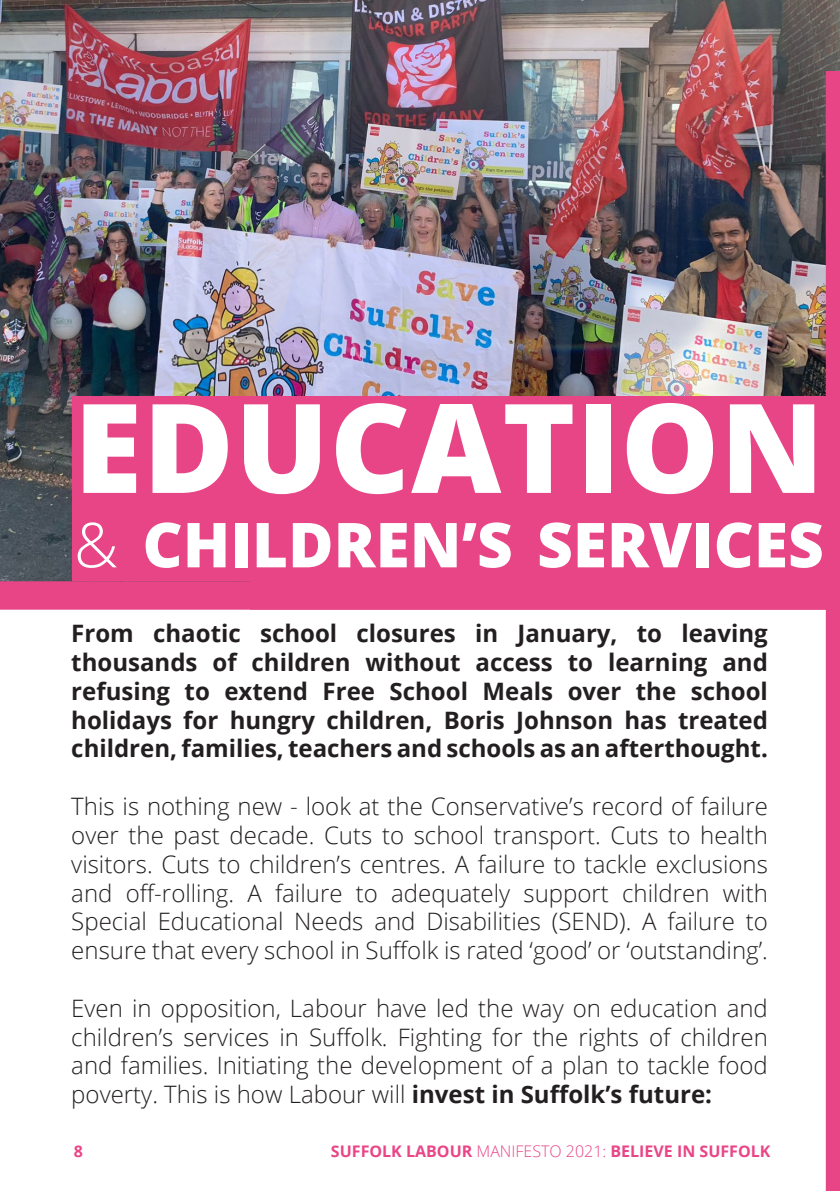
<style>
.page{position:relative;width:840px;height:1191px;background:#fff}
.page>*{position:absolute;margin:0;border:0;box-sizing:border-box;transform-origin:0 0}
.t1{font:800 124px "Open Sans";letter-spacing:.005em;color:#fff}
.t2{font:800 62px "Open Sans";color:#fff}
.t3{font:300 24px/28.8px "Open Sans";color:#231f20;text-align:justify}
.t4{font:700 24px/28.8px "Open Sans";color:#231f20;text-align:justify}
.t5{font:700 16px "Open Sans";color:#ea4587}
.s1{font-weight:300}
.s2{font-weight:700}
</style>
<div class="page">
<img style="left:0;top:0;width:839px;height:71px">
<img style="left:0;top:71px;width:839px;height:1120px">
<p class="t1" style="left:74px;top:353px;width:751px">EDUCATION</p>
<p class="t2" style="left:74px;top:497px;width:751px"><span class="s1">&amp;</span> CHILDREN’S SERVICES</p>
<p class="t4" style="left:71px;top:618px;width:697px">From chaotic school closures in January, to leaving thousands of children without access to learning and refusing to extend Free School Meals over the school holidays for hungry children, Boris Johnson has treated children, families, teachers and schools as an afterthought.</p>
<p class="t3" style="left:71px;top:791px;width:697px">This is nothing new - look at the Conservative’s record of failure over the past decade. Cuts to school transport. Cuts to health visitors. Cuts to children’s centres. A failure to tackle exclusions and off-rolling. A failure to adequately support children with Special Educational Needs and Disabilities (SEND). A failure to ensure that every school in Suffolk is rated ‘good’ or ‘outstanding’.</p>
<p class="t3" style="left:71px;top:993px;width:697px">Even in opposition, Labour have led the way on education and children’s services in Suffolk. Fighting for the rights of children and families. Initiating the development of a plan to tackle food poverty. This is how Labour will <span class="s2">invest in Suffolk’s future:</span></p>
<p class="t5" style="left:74px;top:1139px;width:11px">8</p>
<p class="t5" style="left:331px;top:1140px;width:441px">SUFFOLK LABOUR <span class="s1">MANIFESTO 2021:</span> BELIEVE IN SUFFOLK</p>
</div>
